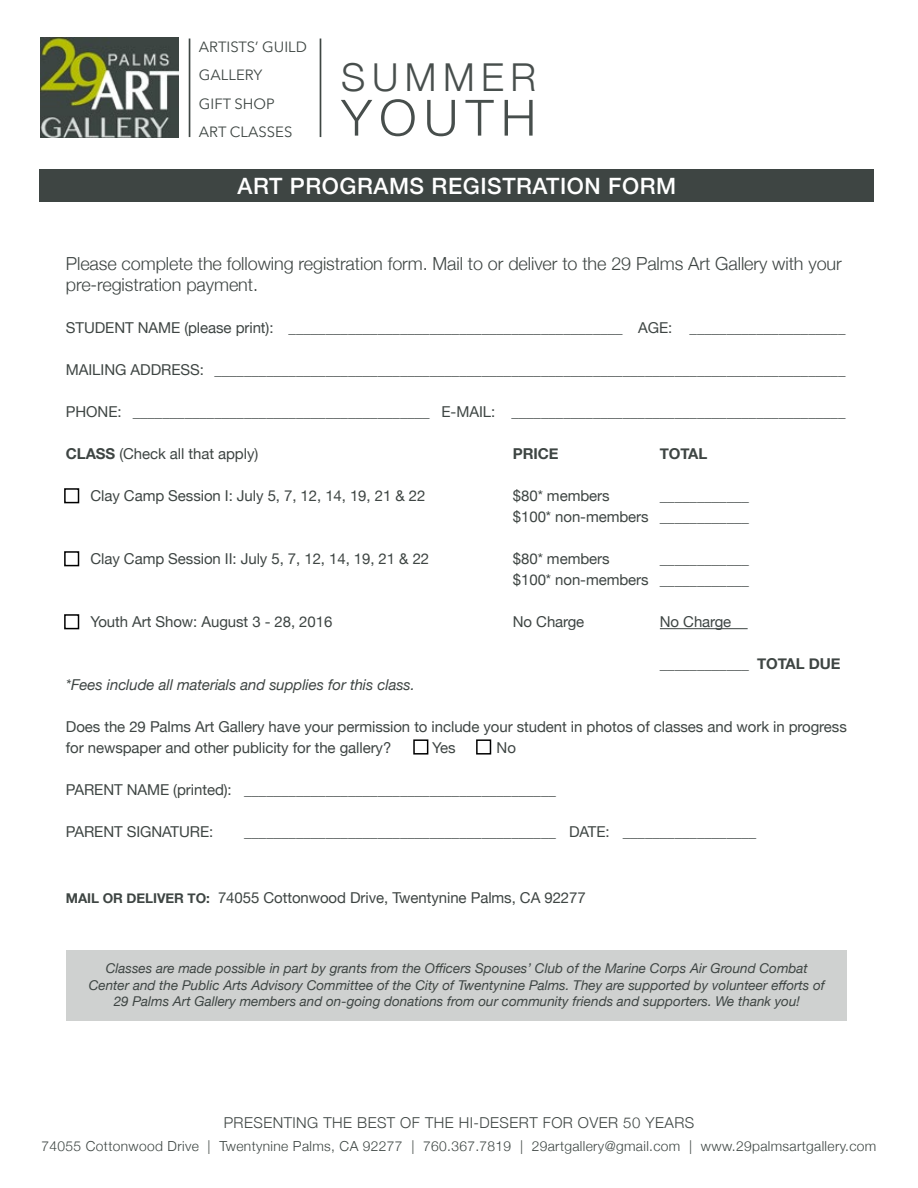
<style>
.page{position:relative;width:918px;height:1188px;background:#fff}
.page>*{position:absolute;margin:0;border:0;box-sizing:border-box;transform-origin:0 0}
.t1{font:300 49.95px "Helvetica Neue";letter-spacing:.15em;color:#3e4543}
.t2{font:300 38.4px "Helvetica Neue";letter-spacing:.17em;color:#3e4543}
.t3{font:500 22.5px "Helvetica Neue";letter-spacing:.025em;color:#fff}
.t4{font:300 18px/21px "Helvetica Neue";letter-spacing:-.005em;color:#3e4543}
.t5{font:15px/21px "Helvetica Neue";letter-spacing:-.005em;color:#3e4543;text-align:right}
.t6{font:italic 15px "Helvetica Neue";letter-spacing:-.005em;color:#3e4543}
.t7{font:300 15px "Helvetica Neue";letter-spacing:.03em;color:#3e4543}
.t8{font:700 15px "Helvetica Neue";letter-spacing:-.005em;color:#3e4543}
.t9{font:14.85px/28.3px "Avenir Next";color:#3e4643}
.t10{font:300 13.8px "Helvetica Neue";letter-spacing:.025em;color:#3e4643}
.t11{font:italic 13.5px/16.5px "Helvetica Neue";color:#3e4543;text-align:center}
.s1{font-weight:700}
.s2{font-weight:700;font-size:13.5px}
</style>
<div class="page">
<div style="left:64px;top:488px;width:15px;height:15px;border:2px solid #000"></div>
<div style="left:64px;top:551px;width:15px;height:15px;border:2px solid #000"></div>
<div style="left:64px;top:614px;width:15px;height:15px;border:2px solid #000"></div>
<div style="left:413px;top:739px;width:15px;height:16px;border:2px solid #000"></div>
<div style="left:476px;top:739px;width:15px;height:16px;border:2px solid #000"></div>
<hr style="left:189px;top:39px;width:1px;height:98px;background:#3e4643">
<hr style="left:320px;top:39px;width:1px;height:98px;background:#3e4643">
<img style="left:40px;top:38px;width:138px;height:99px">
<div style="left:40px;top:169px;width:834px;height:33px;background:#3e4543"></div>
<div style="left:67px;top:950px;width:780px;height:71px;background:#cfd1d0"></div>
<hr style="left:660px;top:628px;width:88px;height:1px;background:#3e4543">
<p class="t9" style="left:199px;top:32px;width:110px">ARTISTS’ GUILD<br>GALLERY<br>GIFT SHOP<br>ART CLASSES</p>
<h2 class="t2" style="left:341px;top:46px;width:196px">SUMMER</h2>
<h1 class="t1" style="left:341px;top:78px;width:196px">YOUTH</h1>
<h3 class="t3" style="left:238px;top:168px;width:440px">ART PROGRAMS REGISTRATION FORM</h3>
<p class="t4" style="left:66px;top:252px;width:777px">Please complete the following registration form. Mail to or deliver to the 29 Palms Art Gallery with your pre-registration payment.</p>
<p class="t5" style="left:66px;top:318px;width:781px">STUDENT NAME (please print): _____________________________________________ AGE: _____________________</p>
<p class="t5" style="left:66px;top:360px;width:781px">MAILING ADDRESS: _____________________________________________________________________________________</p>
<p class="t5" style="left:66px;top:402px;width:781px">PHONE: ________________________________________ E-MAIL: _____________________________________________</p>
<p class="t5" style="left:66px;top:444px;width:194px"><span class="s1">CLASS</span> (Check all that apply)</p>
<p class="t8" style="left:513px;top:442px;width:47px">PRICE</p>
<p class="t8" style="left:660px;top:442px;width:49px">TOTAL</p>
<p class="t5" style="left:90px;top:486px;width:337px">Clay Camp Session I: July 5, 7, 12, 14, 19, 21 &amp; 22</p>
<p class="t5" style="left:513px;top:486px;width:98px">$80* members</p>
<p class="t5" style="left:513px;top:486px;width:238px">____________<br>$100* non-members ____________</p>
<p class="t5" style="left:90px;top:549px;width:340px">Clay Camp Session II: July 5, 7, 12, 14, 19, 21 &amp; 22</p>
<p class="t5" style="left:513px;top:549px;width:98px">$80* members</p>
<p class="t5" style="left:513px;top:549px;width:238px">____________<br>$100* non-members ____________</p>
<p class="t5" style="left:90px;top:612px;width:243px">Youth Art Show: August 3 - 28, 2016</p>
<p class="t5" style="left:513px;top:612px;width:73px">No Charge</p>
<p class="t5" style="left:660px;top:612px;width:73px">No Charge</p>
<p class="t5" style="left:660px;top:654px;width:182px">____________ <span class="s1">TOTAL DUE</span></p>
<p class="t6" style="left:66px;top:674px;width:350px">*Fees include all materials and supplies for this class.</p>
<p class="t5" style="left:66px;top:717px;width:782px;text-align:left">Does the 29 Palms Art Gallery have your permission to include your student in photos of classes and work in progress for newspaper and other publicity for the gallery?</p>
<p class="t5" style="left:432px;top:738px;width:25px">Yes</p>
<p class="t5" style="left:497px;top:738px;width:21px">No</p>
<p class="t5" style="left:66px;top:780px;width:492px">PARENT NAME (printed): __________________________________________</p>
<p class="t5" style="left:66px;top:822px;width:149px">PARENT SIGNATURE:</p>
<p class="t5" style="left:244px;top:822px;width:514px">__________________________________________ DATE: __________________</p>
<p class="t5" style="left:66px;top:888px;width:521px"><span class="s2">MAIL OR DELIVER TO:</span> 74055 Cottonwood Drive, Twentynine Palms, CA 92277</p>
<p class="t11" style="left:89px;top:961px;width:738px">Classes are made possible in part by grants from the Officers Spouses’ Club of the Marine Corps Air Ground Combat<br>Center and the Public Arts Advisory Committee of the City of Twentynine Palms. They are supported by volunteer efforts of<br>29 Palms Art Gallery members and on-going donations from our community friends and supporters. We thank you!</p>
<p class="t7" style="left:224px;top:1111px;width:472px">PRESENTING THE BEST OF THE HI-DESERT FOR OVER 50 YEARS</p>
<p class="t10" style="left:42px;top:1135px;width:836px">74055 Cottonwood Drive | Twentynine Palms, CA 92277 | 760.367.7819 | 29artgallery@gmail.com | www.29palmsartgallery.com</p>
</div>
